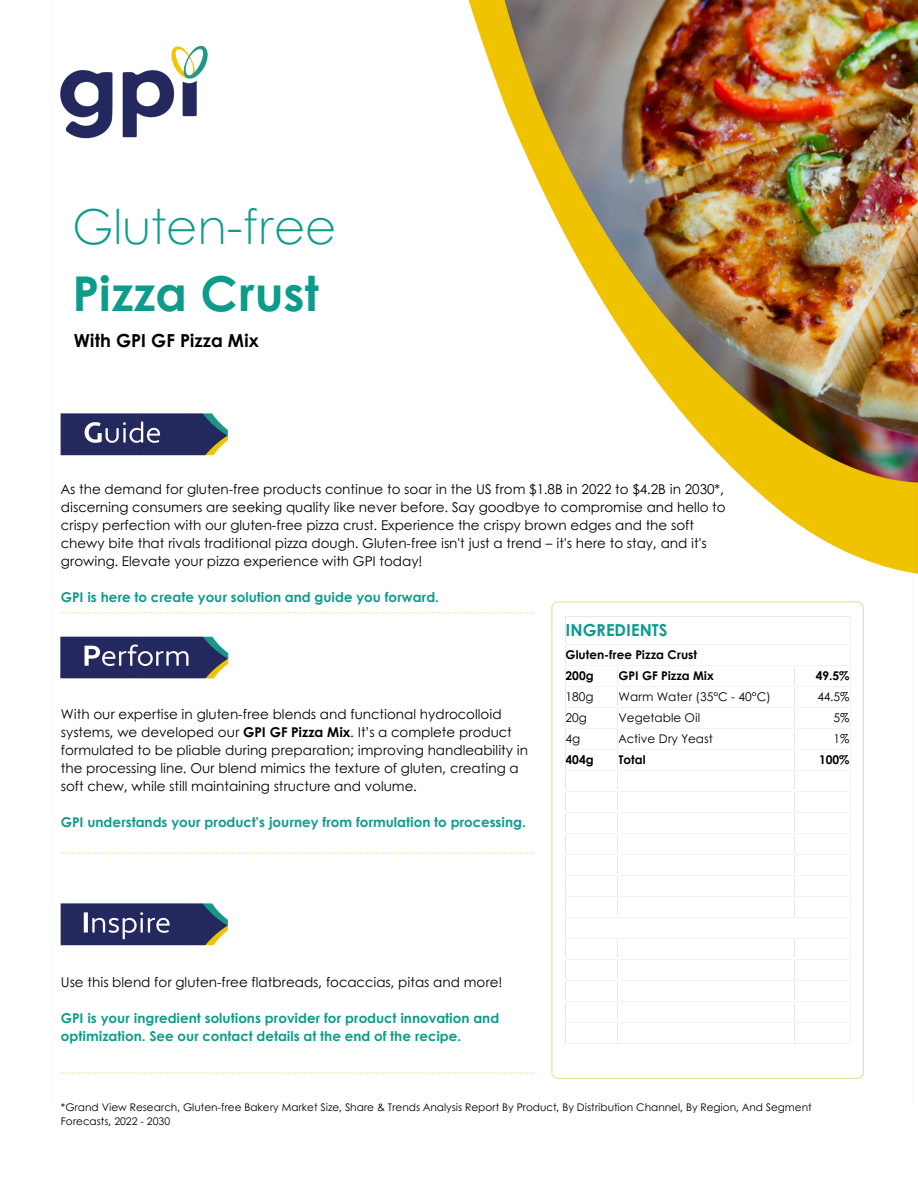
<style>
.page{position:relative;width:918px;height:1188px;background:#fff}
.page>*{position:absolute;margin:0;border:0;box-sizing:border-box;transform-origin:0 0}
.t1{font:300 48px/66.8px "Century Gothic";color:#0d9b8c}
.t2{font:700 18px "Century Gothic";color:#000}
.t3{font:700 16.5px "Century Gothic";color:#0d9b8c}
.t4{font:13.5px/18px "Century Gothic";color:#000}
.t5{font:700 13.5px/18px "Century Gothic";color:#0d9b8c}
.t6{font:12px "Century Gothic";color:#000}
.t7{font:700 12px "Century Gothic";color:#000}
.t8{font:10.5px/14px "Century Gothic";color:#000}
.s1{font-weight:700}
</style>
<div class="page">
<img style="left:60px;top:0;width:858px;height:946px">
<img style="left:60px;top:33px;width:161px;height:118px">
<svg style="left:61px;top:612px;width:474px;height:1px"></svg>
<svg style="left:61px;top:853px;width:474px;height:1px"></svg>
<svg style="left:61px;top:1072px;width:474px;height:2px"></svg>
<svg style="left:551px;top:601px;width:313px;height:478px"></svg>
<hr style="left:564px;top:617px;width:2px;height:426px;background:#fff">
<hr style="left:617px;top:666px;width:1px;height:251px;background:#fff">
<hr style="left:617px;top:939px;width:1px;height:104px;background:#fff">
<hr style="left:794px;top:666px;width:2px;height:251px;background:#fff">
<hr style="left:794px;top:939px;width:2px;height:104px;background:#fff">
<hr style="left:850px;top:617px;width:1px;height:426px;background:#fff">
<hr style="left:564px;top:616px;width:287px;height:1px;background:#fff">
<hr style="left:564px;top:644px;width:287px;height:1px;background:#fff">
<hr style="left:564px;top:665px;width:287px;height:1px;background:#fff">
<hr style="left:564px;top:686px;width:287px;height:1px;background:#fff">
<hr style="left:564px;top:707px;width:287px;height:1px;background:#fff">
<hr style="left:564px;top:728px;width:287px;height:1px;background:#fff">
<hr style="left:564px;top:749px;width:287px;height:1px;background:#fff">
<hr style="left:564px;top:770px;width:287px;height:1px;background:#fff">
<hr style="left:564px;top:791px;width:287px;height:1px;background:#fff">
<hr style="left:564px;top:812px;width:287px;height:1px;background:#fff">
<hr style="left:564px;top:833px;width:287px;height:1px;background:#fff">
<hr style="left:564px;top:854px;width:287px;height:1px;background:#fff">
<hr style="left:564px;top:875px;width:287px;height:1px;background:#fff">
<hr style="left:564px;top:896px;width:287px;height:1px;background:#fff">
<hr style="left:564px;top:917px;width:287px;height:1px;background:#fff">
<hr style="left:564px;top:938px;width:287px;height:1px;background:#fff">
<hr style="left:564px;top:959px;width:287px;height:1px;background:#fff">
<hr style="left:564px;top:980px;width:287px;height:1px;background:#fff">
<hr style="left:564px;top:1001px;width:287px;height:1px;background:#fff">
<hr style="left:564px;top:1022px;width:287px;height:1px;background:#fff">
<hr style="left:564px;top:1043px;width:287px;height:1px;background:#fff">
<img style="left:61px;top:884px;width:214px;height:62px">
<img style="left:61px;top:621px;width:222px;height:76px">
<img style="left:61px;top:373px;width:179px;height:102px">
<p class="t1" style="left:72px;top:191px;width:265px">Gluten-free<br><span class="s1">Pizza Crust</span></p>
<h3 class="t2" style="left:74px;top:327px;width:187px">With GPI GF Pizza Mix</h3>
<p class="t4" style="left:61px;top:480px;width:666px">As the demand for gluten-free products continue to soar in the US from $1.8B in 2022 to $4.2B in 2030*, discerning consumers are seeking quality like never before. Say goodbye to compromise and hello to crispy perfection with our gluten-free pizza crust. Experience the crispy brown edges and the soft chewy bite that rivals traditional pizza dough. Gluten-free isn't just a trend – it's here to stay, and it's growing. Elevate your pizza experience with GPI today!</p>
<p class="t5" style="left:61px;top:588px;width:380px">GPI is here to create your solution and guide you forward.</p>
<h4 class="t4" style="left:61px;top:704px;width:469px">With our expertise in gluten-free blends and functional hydrocolloid systems, we developed our <span class="s1">GPI GF Pizza Mix</span>. It’s a complete product formulated to be pliable during preparation; improving handleability in the processing line. Our blend mimics the texture of gluten, creating a soft chew, while still maintaining structure and volume.</h4>
<h3 class="t5" style="left:61px;top:812px;width:467px">GPI understands your product’s journey from formulation to processing.</h3>
<h1 class="t3" style="left:566px;top:617px;width:103px">INGREDIENTS</h1>
<h2 class="t7" style="left:566px;top:645px;width:133px">Gluten-free Pizza Crust</h2>
<p class="t7" style="left:566px;top:666px;width:30px">200g</p>
<h4 class="t7" style="left:618px;top:666px;width:97px">GPI GF Pizza Mix</h4>
<h3 class="t7" style="left:816px;top:666px;width:35px">49.5%</h3>
<p class="t6" style="left:566px;top:687px;width:30px">180g</p>
<p class="t6" style="left:618px;top:687px;width:154px">Warm Water (35°C - 40°C)</p>
<p class="t6" style="left:817px;top:687px;width:34px">44.5%</p>
<p class="t6" style="left:566px;top:708px;width:23px">20g</p>
<p class="t6" style="left:618px;top:708px;width:83px">Vegetable Oil</p>
<p class="t6" style="left:834px;top:708px;width:17px">5%</p>
<p class="t6" style="left:566px;top:729px;width:16px">4g</p>
<p class="t6" style="left:618px;top:729px;width:96px">Active Dry Yeast</p>
<p class="t6" style="left:834px;top:729px;width:17px">1%</p>
<p class="t7" style="left:566px;top:750px;width:30px">404g</p>
<p class="t7" style="left:618px;top:750px;width:29px">Total</p>
<p class="t7" style="left:819px;top:750px;width:32px">100%</p>
<p class="t4" style="left:61px;top:972px;width:443px">Use this blend for gluten-free flatbreads, focaccias, pitas and more!</p>
<h4 class="t5" style="left:61px;top:1008px;width:440px">GPI is your ingredient solutions provider for product innovation and optimization. See our contact details at the end of the recipe.</h4>
<p class="t8" style="left:61px;top:1100px;width:752px">*Grand View Research, Gluten-free Bakery Market Size, Share &amp; Trends Analysis Report By Product, By Distribution Channel, By Region, And Segment<br>Forecasts, 2022 - 2030</p>
</div>
